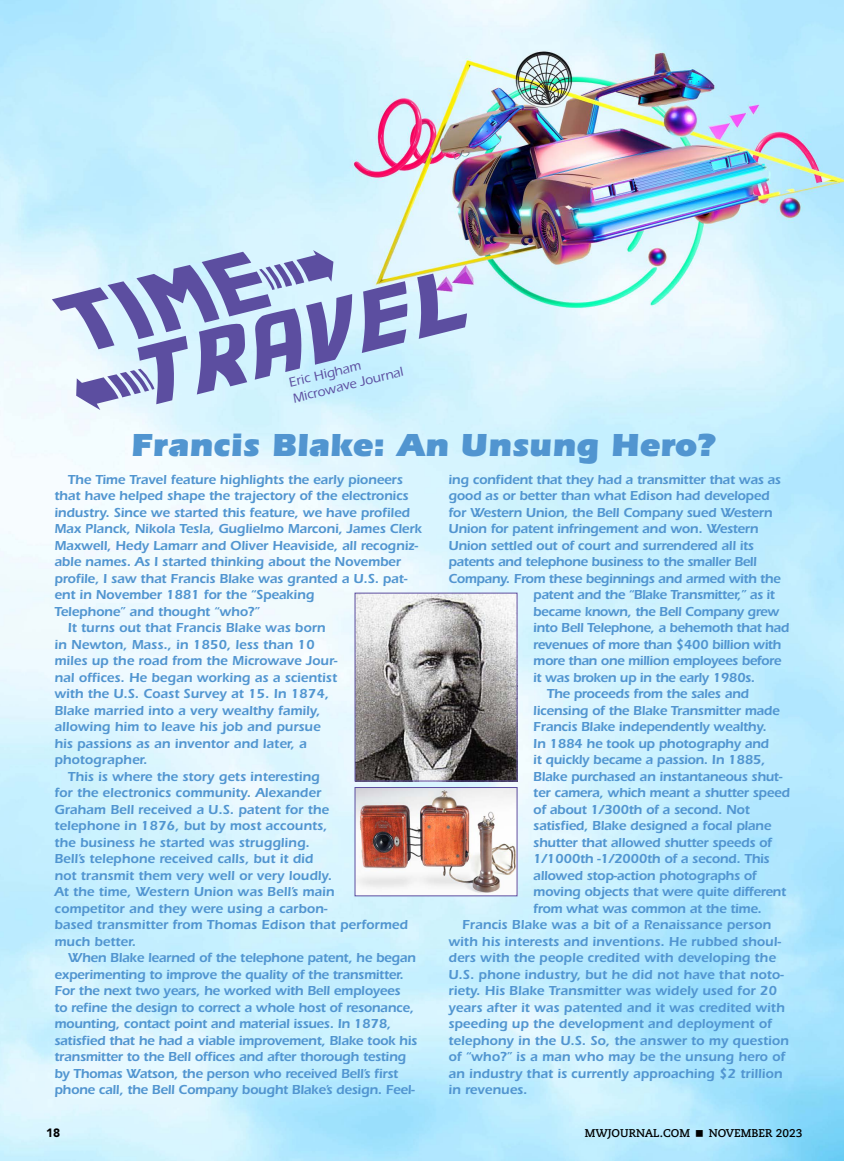
<style>
.page{position:relative;width:844px;height:1161px;background:#fff}
.page>*{position:absolute;margin:0;border:0;box-sizing:border-box;transform-origin:0 0}
.t1{font:67.5px/67.5px "Backtothefuture 2002";color:#5c4ea0}
.t2{font:900 33px "ITC Eras Std";color:#5195d0}
.t3{font:600 13.5px "ITC Eras Std";letter-spacing:-.01em;color:#5195d0}
.t4{font:600 13.5px "ITC Eras Std";letter-spacing:-.03em;color:#5195d0}
.t5{font:500 13.5px/16.2px "ITC Eras Std";color:#5c4ea0}
.t6{font:900 12px "Avenir LT Std";color:#000}
.t7{font:700 11.25px "Caecilia LT Std";color:#000}
</style>
<div class="page">
<img style="left:0;top:0;width:844px;height:1161px">
<img style="left:357px;top:789px;width:158px;height:105px">
<div style="left:355px;top:787px;width:162px;height:109px;border:1px solid #5c4ea0"></div>
<img style="left:357px;top:595px;width:158px;height:184px">
<div style="left:355px;top:593px;width:162px;height:188px;border:1px solid #5c4ea0"></div>
<svg style="left:696px;top:1129px;width:7px;height:7px"></svg>
<h1 class="t1" style="left:52px;top:300px;width:404px;rotate:-14deg">TIME&gt; &lt;travel</h1>
<h2 class="t2" style="left:131px;top:426px;width:585px">Francis Blake: An Unsung Hero?</h2>
<p class="t3" style="left:68px;top:471px;width:336px">The Time Travel feature highlights the early pioneers</p>
<p class="t3" style="left:54px;top:488px;width:356px">that have helped shape the trajectory of the electronics</p>
<p class="t3" style="left:54px;top:504px;width:357px">industry. Since we started this feature, we have profiled</p>
<p class="t3" style="left:54px;top:521px;width:369px">Max Planck, Nikola Tesla, Guglielmo Marconi, James Clerk</p>
<p class="t3" style="left:54px;top:537px;width:365px">Maxwell, Hedy Lamarr and Oliver Heaviside, all recogniz-</p>
<p class="t3" style="left:54px;top:554px;width:348px">able names. As I started thinking about the November</p>
<p class="t3" style="left:54px;top:570px;width:354px">profile, I saw that Francis Blake was granted a U.S. pat-</p>
<p class="t3" style="left:54px;top:587px;width:261px">ent in November 1881 for the “Speaking</p>
<p class="t3" style="left:54px;top:603px;width:207px">Telephone” and thought “who?”</p>
<p class="t3" style="left:68px;top:620px;width:259px">It turns out that Francis Blake was born</p>
<p class="t3" style="left:54px;top:636px;width:262px">in Newton, Mass., in 1850, less than 10</p>
<p class="t3" style="left:54px;top:653px;width:284px">miles up the road from the Microwave Jour-</p>
<p class="t3" style="left:54px;top:669px;width:284px">nal offices. He began working as a scientist</p>
<p class="t3" style="left:54px;top:686px;width:276px">with the U.S. Coast Survey at 15. In 1874,</p>
<p class="t3" style="left:54px;top:702px;width:267px">Blake married into a very wealthy family,</p>
<p class="t3" style="left:54px;top:719px;width:268px">allowing him to leave his job and pursue</p>
<p class="t3" style="left:54px;top:735px;width:254px">his passions as an inventor and later, a</p>
<p class="t3" style="left:54px;top:752px;width:94px">photographer.</p>
<p class="t3" style="left:68px;top:768px;width:253px">This is where the story gets interesting</p>
<p class="t3" style="left:54px;top:785px;width:268px">for the electronics community. Alexander</p>
<p class="t3" style="left:54px;top:801px;width:276px">Graham Bell received a U.S. patent for the</p>
<p class="t3" style="left:54px;top:818px;width:274px">telephone in 1876, but by most accounts,</p>
<p class="t3" style="left:54px;top:834px;width:257px">the business he started was struggling.</p>
<p class="t3" style="left:54px;top:851px;width:261px">Bell’s telephone received calls, but it did</p>
<p class="t3" style="left:54px;top:867px;width:279px">not transmit them very well or very loudly.</p>
<p class="t3" style="left:54px;top:884px;width:281px">At the time, Western Union was Bell’s main</p>
<p class="t3" style="left:54px;top:900px;width:275px">competitor and they were using a carbon-</p>
<p class="t3" style="left:54px;top:917px;width:355px">based transmitter from Thomas Edison that performed</p>
<p class="t3" style="left:54px;top:933px;width:83px">much better.</p>
<p class="t3" style="left:68px;top:950px;width:349px">When Blake learned of the telephone patent, he began</p>
<p class="t3" style="left:54px;top:966px;width:351px">experimenting to improve the quality of the transmitter.</p>
<p class="t3" style="left:54px;top:983px;width:347px">For the next two years, he worked with Bell employees</p>
<p class="t3" style="left:54px;top:999px;width:361px">to refine the design to correct a whole host of resonance,</p>
<p class="t3" style="left:54px;top:1016px;width:338px">mounting, contact point and material issues. In 1878,</p>
<p class="t3" style="left:54px;top:1032px;width:364px">satisfied that he had a viable improvement, Blake took his</p>
<p class="t3" style="left:54px;top:1049px;width:353px">transmitter to the Bell offices and after thorough testing</p>
<p class="t3" style="left:54px;top:1065px;width:345px">by Thomas Watson, the person who received Bell’s first</p>
<p class="t3" style="left:54px;top:1082px;width:362px">phone call, the Bell Company bought Blake’s design. Feel-</p>
<p class="t6" style="left:46px;top:1125px;width:16px">18</p>
<p class="t7" style="left:585px;top:1126px;width:107px">MWJOURNAL.COM</p>
<p class="t7" style="left:709px;top:1126px;width:95px">NOVEMBER 2023</p>
<p class="t5" style="left:287px;top:375px;width:115px;rotate:-14deg">Eric Higham<br>Microwave Journal</p>
<p class="t3" style="left:448px;top:471px;width:334px">ing confident that they had a transmitter that was as</p>
<p class="t3" style="left:448px;top:488px;width:322px">good as or better than what Edison had developed</p>
<p class="t3" style="left:448px;top:504px;width:325px">for Western Union, the Bell Company sued Western</p>
<p class="t3" style="left:448px;top:521px;width:312px">Union for patent infringement and won. Western</p>
<p class="t3" style="left:448px;top:537px;width:307px">Union settled out of court and surrendered all its</p>
<p class="t4" style="left:448px;top:554px;width:310px">patents and telephone business to the smaller Bell</p>
<p class="t4" style="left:448px;top:570px;width:334px">Company. From these beginnings and armed with the</p>
<p class="t4" style="left:533px;top:587px;width:243px">patent and the “Blake Transmitter,” as it</p>
<p class="t4" style="left:533px;top:603px;width:247px">became known, the Bell Company grew</p>
<p class="t4" style="left:533px;top:620px;width:257px">into Bell Telephone, a behemoth that had</p>
<p class="t4" style="left:533px;top:636px;width:249px">revenues of more than $400 billion with</p>
<p class="t4" style="left:533px;top:653px;width:249px">more than one million employees before</p>
<p class="t4" style="left:533px;top:669px;width:223px">it was broken up in the early 1980s.</p>
<p class="t3" style="left:547px;top:686px;width:204px">The proceeds from the sales and</p>
<p class="t3" style="left:533px;top:702px;width:248px">licensing of the Blake Transmitter made</p>
<p class="t3" style="left:533px;top:719px;width:235px">Francis Blake independently wealthy.</p>
<p class="t3" style="left:533px;top:735px;width:237px">In 1884 he took up photography and</p>
<p class="t3" style="left:533px;top:752px;width:234px">it quickly became a passion. In 1885,</p>
<p class="t3" style="left:533px;top:768px;width:251px">Blake purchased an instantaneous shut-</p>
<p class="t3" style="left:533px;top:785px;width:258px">ter camera, which meant a shutter speed</p>
<p class="t3" style="left:533px;top:801px;width:218px">of about 1/300th of a second. Not</p>
<p class="t3" style="left:533px;top:818px;width:239px">satisfied, Blake designed a focal plane</p>
<p class="t3" style="left:533px;top:834px;width:240px">shutter that allowed shutter speeds of</p>
<p class="t3" style="left:533px;top:851px;width:238px">1/1000th -1/2000th of a second. This</p>
<p class="t3" style="left:533px;top:867px;width:225px">allowed stop-action photographs of</p>
<p class="t3" style="left:533px;top:884px;width:254px">moving objects that were quite different</p>
<p class="t3" style="left:533px;top:900px;width:230px">from what was common at the time.</p>
<p class="t3" style="left:462px;top:917px;width:310px">Francis Blake was a bit of a Renaissance person</p>
<p class="t3" style="left:448px;top:933px;width:334px">with his interests and inventions. He rubbed shoul-</p>
<p class="t3" style="left:448px;top:950px;width:329px">ders with the people credited with developing the</p>
<p class="t3" style="left:448px;top:966px;width:337px">U.S. phone industry, but he did not have that noto-</p>
<p class="t3" style="left:448px;top:983px;width:330px">riety. His Blake Transmitter was widely used for 20</p>
<p class="t3" style="left:448px;top:999px;width:338px">years after it was patented and it was credited with</p>
<p class="t3" style="left:448px;top:1016px;width:325px">speeding up the development and deployment of</p>
<p class="t3" style="left:448px;top:1032px;width:342px">telephony in the U.S. So, the answer to my question</p>
<p class="t3" style="left:448px;top:1049px;width:338px">of “who?” is a man who may be the unsung hero of</p>
<p class="t3" style="left:448px;top:1065px;width:335px">an industry that is currently approaching $2 trillion</p>
<p class="t3" style="left:448px;top:1082px;width:81px">in revenues.</p>
</div>
